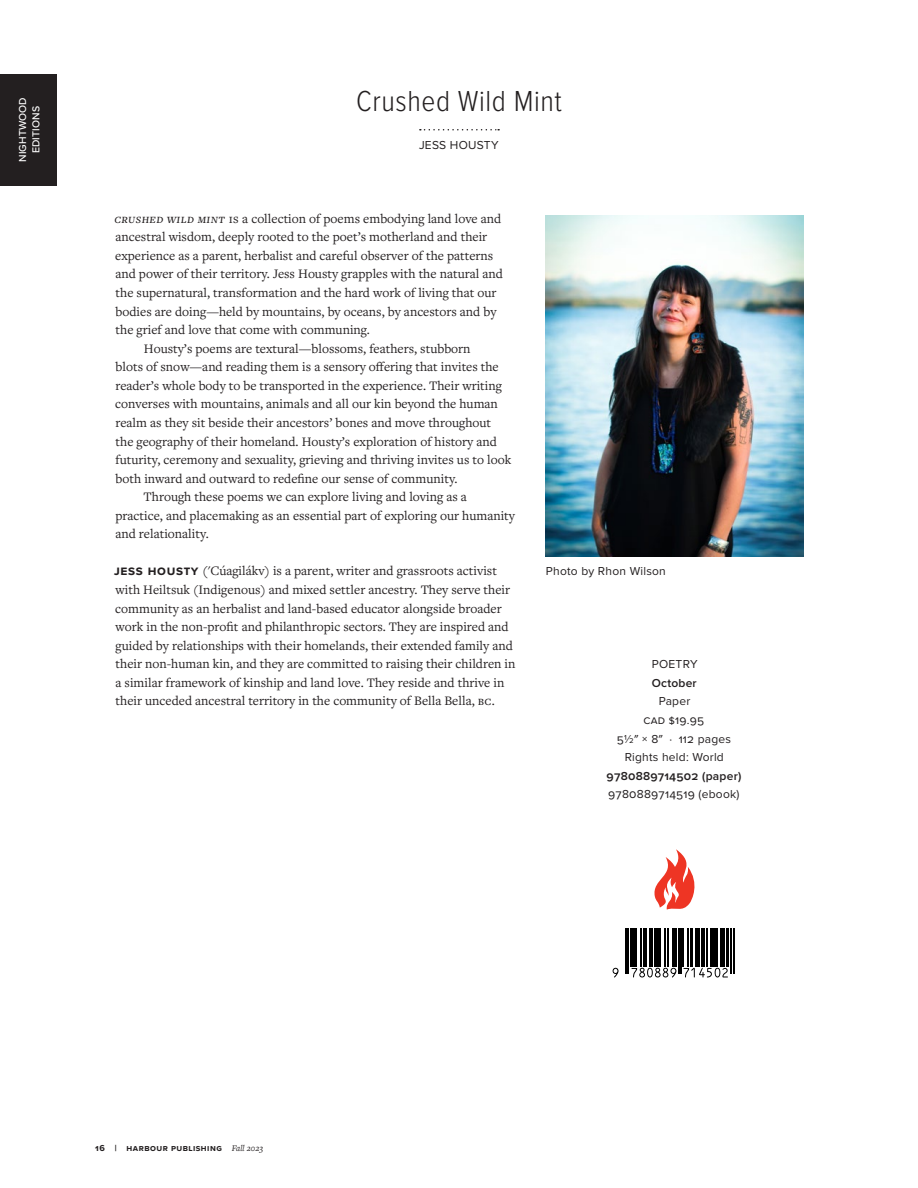
<style>
.page{position:relative;width:918px;height:1188px;background:#fff}
.page>*{position:absolute;margin:0;border:0;box-sizing:border-box;transform-origin:0 0}
.t1{font:300 30px "Proxima Nova Cond";letter-spacing:.02em;color:#231f20}
.t2{font:13.5px/18.6px "Freight Text Pro";color:#231f20}
.t3{font:12px/18.6px "Proxima Nova";letter-spacing:.02em;color:#231f20;text-align:center}
.t4{font:600 12px "Proxima Nova";letter-spacing:.02em;color:#231f20}
.t5{font:500 10.5px/13.5px "Proxima Nova";letter-spacing:.01em;color:#fff;text-align:center}
.t6{font:700 9px "Proxima Nova";letter-spacing:.05em;color:#231f20}
.s1{font-style:italic}
.s2{font-family:"Proxima Nova";font-weight:700}
.s3{font-family:"Freight Text Pro";font-weight:400;font-style:italic}
</style>
<div class="page">
<svg style="left:654px;top:849px;width:41px;height:61px"></svg>
<div style="left:0;top:74px;width:57px;height:112px;background:#231f20"></div>
<svg style="left:612px;top:928px;width:123px;height:50px"></svg>
<hr style="left:625px;top:928px;width:1px;height:45px;background:#000">
<hr style="left:627px;top:928px;width:2px;height:45px;background:#000">
<hr style="left:630px;top:928px;width:3px;height:39px;background:#000">
<hr style="left:634px;top:928px;width:3px;height:39px;background:#000">
<hr style="left:640px;top:928px;width:1px;height:39px;background:#000">
<hr style="left:644px;top:928px;width:1px;height:39px;background:#000">
<hr style="left:646px;top:928px;width:1px;height:39px;background:#000">
<hr style="left:649px;top:928px;width:4px;height:39px;background:#000">
<hr style="left:654px;top:928px;width:2px;height:39px;background:#000">
<hr style="left:657px;top:928px;width:4px;height:39px;background:#000">
<hr style="left:664px;top:928px;width:1px;height:39px;background:#000">
<hr style="left:668px;top:928px;width:1px;height:39px;background:#000">
<hr style="left:672px;top:928px;width:1px;height:39px;background:#000">
<hr style="left:675px;top:928px;width:2px;height:39px;background:#000">
<hr style="left:678px;top:928px;width:1px;height:45px;background:#000">
<hr style="left:680px;top:928px;width:1px;height:45px;background:#000">
<hr style="left:683px;top:928px;width:1px;height:39px;background:#000">
<hr style="left:687px;top:928px;width:1px;height:39px;background:#000">
<hr style="left:691px;top:928px;width:2px;height:39px;background:#000">
<hr style="left:695px;top:928px;width:2px;height:39px;background:#000">
<hr style="left:699px;top:928px;width:1px;height:39px;background:#000">
<hr style="left:701px;top:928px;width:3px;height:39px;background:#000">
<hr style="left:707px;top:928px;width:1px;height:39px;background:#000">
<hr style="left:710px;top:928px;width:4px;height:39px;background:#000">
<hr style="left:715px;top:928px;width:3px;height:39px;background:#000">
<hr style="left:720px;top:928px;width:2px;height:39px;background:#000">
<hr style="left:723px;top:928px;width:2px;height:39px;background:#000">
<hr style="left:726px;top:928px;width:2px;height:39px;background:#000">
<hr style="left:731px;top:928px;width:1px;height:45px;background:#000">
<hr style="left:733px;top:928px;width:1px;height:45px;background:#000">
<svg style="left:613px;top:968px;width:6px;height:9px"></svg>
<svg style="left:632px;top:968px;width:44px;height:9px"></svg>
<svg style="left:683px;top:968px;width:45px;height:9px"></svg>
<img style="left:545px;top:215px;width:258px;height:342px">
<svg style="left:420px;top:129px;width:79px;height:2px"></svg>
<p class="t5" style="left:15px;top:162px;width:66px;rotate:-90deg">NIGHTWOOD<br>EDITIONS</p>
<h1 class="t1" style="left:356px;top:79px;width:207px">Crushed Wild Mint</h1>
<p class="t3" style="left:419px;top:135px;width:81px">JESS HOUSTY</p>
<p class="t2" style="left:114px;top:209px;width:389px"><span class="s1">Crushed Wild Mint</span> is a collection of poems embodying land love and</p>
<p class="t2" style="left:115px;top:227px;width:373px">ancestral wisdom, deeply rooted to the poet’s motherland and their</p>
<p class="t2" style="left:115px;top:246px;width:380px">experience as a parent, herbalist and careful observer of the patterns</p>
<p class="t2" style="left:115px;top:264px;width:389px">and power of their territory. Jess Housty grapples with the natural and</p>
<p class="t2" style="left:116px;top:283px;width:382px">the supernatural, transformation and the hard work of living that our</p>
<p class="t2" style="left:116px;top:301px;width:382px">bodies are doing—held by mountains, by oceans, by ancestors and by</p>
<p class="t2" style="left:116px;top:320px;width:256px">the grief and love that come with communing.</p>
<p class="t2" style="left:144px;top:339px;width:328px">Housty’s poems are textural—blossoms, feathers, stubborn</p>
<p class="t2" style="left:116px;top:357px;width:385px">blots of snow—and reading them is a sensory offering that invites the</p>
<p class="t2" style="left:115px;top:376px;width:388px">reader’s whole body to be transported in the experience. Their writing</p>
<p class="t2" style="left:115px;top:394px;width:384px">converses with mountains, animals and all our kin beyond the human</p>
<p class="t2" style="left:115px;top:413px;width:377px">realm as they sit beside their ancestors’ bones and move throughout</p>
<p class="t2" style="left:116px;top:431px;width:383px">the geography of their homeland. Housty’s exploration of history and</p>
<p class="t2" style="left:116px;top:450px;width:397px">futurity, ceremony and sexuality, grieving and thriving invites us to look</p>
<p class="t2" style="left:116px;top:469px;width:344px">both inward and outward to redefine our sense of community.</p>
<p class="t2" style="left:144px;top:487px;width:325px">Through these poems we can explore living and loving as a</p>
<p class="t2" style="left:116px;top:506px;width:401px">practice, and placemaking as an essential part of exploring our humanity</p>
<p class="t2" style="left:115px;top:524px;width:95px">and relationality.</p>
<p class="t2" style="left:114px;top:561px;width:403px"><span class="s2">Jess Housty</span> ('Cúagilákv) is a parent, writer and grassroots activist with Heiltsuk (Indigenous) and mixed settler ancestry. They serve their community as an herbalist and land-based educator alongside broader work in the non-profit and philanthropic sectors. They are inspired and guided by relationships with their homelands, their extended family and their non-human kin, and they are committed to raising their children in a similar framework of kinship and land love. They reside and thrive in their unceded ancestral territory in the community of Bella Bella, BC.</p>
<p class="t3" style="left:546px;top:562px;width:121px">Photo by Rhon Wilson</p>
<p class="t3" style="left:652px;top:654px;width:47px">POETRY</p>
<p class="t4" style="left:652px;top:674px;width:47px">October</p>
<p class="t3" style="left:617px;top:692px;width:116px">Paper<br>CAD $19.95<br>5½″ × 8″ · 112 pages<br>Rights held: World</p>
<p class="t4" style="left:607px;top:767px;width:136px">9780889714502 (paper)</p>
<p class="t3" style="left:608px;top:784px;width:133px">9780889714519 (ebook)</p>
<p class="t6" style="left:95px;top:1141px;width:169px">16 | Harbour Publishing <span class="s3">Fall 2023</span></p>
</div>
